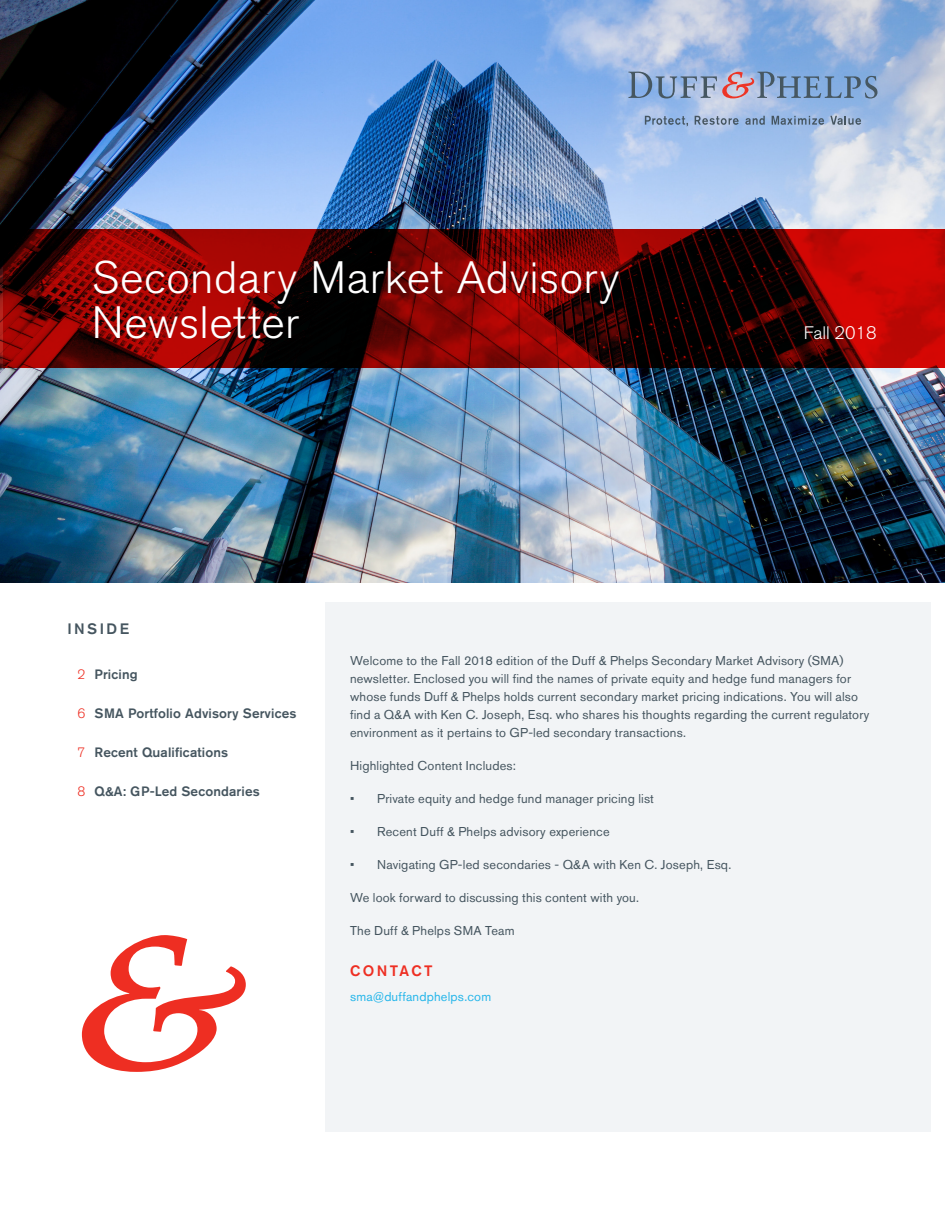
<style>
.page{position:relative;width:945px;height:1215px;background:#fff}
.page>*{position:absolute;margin:0;border:0;box-sizing:border-box;transform-origin:0 0}
.t1{font:300 45px/45px "Akzidenz Grotesk BQ";letter-spacing:.01em;color:#fff}
.t2{font:300 18px "Akzidenz Grotesk BQ";color:#fff}
.t3{font:500 15px "Akzidenz Grotesk BQ";letter-spacing:.155em;color:#ee2e22}
.t4{font:500 15px "Akzidenz Grotesk BQ";letter-spacing:.165em;color:#45555f}
.t5{font:500 13.5px "Akzidenz Grotesk BQ";letter-spacing:.01em;color:#45555f}
.Body_Text{font:12.75px/18px "Akzidenz Grotesk BQ";letter-spacing:.015em;color:#45555f}
.Body_Text-2{font:12.75px "Akzidenz Grotesk BQ";letter-spacing:.015em;color:#26b6ea}
.s1{font-weight:300;color:#ee2e22}
</style>
<div class="page">
<img style="left:0;top:0;width:945px;height:582px">
<svg style="left:645px;top:115px;width:44px;height:11px"></svg>
<svg style="left:695px;top:115px;width:71px;height:10px"></svg>
<svg style="left:772px;top:115px;width:90px;height:10px"></svg>
<svg style="left:629px;top:71px;width:249px;height:28px;background:#8a9fc2"></svg>
<div style="left:326px;top:602px;width:606px;height:529px;background:#f2f4f6"></div>
<svg style="left:0;top:230px;width:945px;height:138px;background:#660402"></svg>
<svg style="left:82px;top:935px;width:164px;height:137px"></svg>
<p class="t1" style="left:92px;top:256px;width:529px">Secondary Market Advisory<br>Newsletter</p>
<p class="t2" style="left:804px;top:322px;width:74px">Fall 2018</p>
<p class="t4" style="left:68px;top:620px;width:63px">INSIDE</p>
<p class="t5" style="left:77px;top:666px;width:62px"><span class="s1">2</span> Pricing</p>
<p class="t5" style="left:77px;top:705px;width:221px"><span class="s1">6</span> SMA Portfolio Advisory Services</p>
<p class="t5" style="left:77px;top:744px;width:152px"><span class="s1">7</span> Recent Qualifications</p>
<p class="t5" style="left:77px;top:783px;width:184px"><span class="s1">8</span> Q&amp;A: GP-Led Secondaries</p>
<p class="Body_Text" style="left:350px;top:651px;width:521px">Welcome to the Fall 2018 edition of the Duff &amp; Phelps Secondary Market Advisory (SMA) newsletter. Enclosed you will find the names of private equity and hedge fund managers for whose funds Duff &amp; Phelps holds current secondary market pricing indications. You will also find a Q&amp;A with Ken C. Joseph, Esq. who shares his thoughts regarding the current regulatory environment as it pertains to GP-led secondary transactions.</p>
<p class="Body_Text" style="left:350px;top:756px;width:167px">Highlighted Content Includes:</p>
<p class="Body_Text" style="left:350px;top:789px;width:305px">• Private equity and hedge fund manager pricing list</p>
<p class="Body_Text" style="left:350px;top:822px;width:261px">• Recent Duff &amp; Phelps advisory experience</p>
<p class="Body_Text" style="left:350px;top:855px;width:383px">• Navigating GP-led secondaries - Q&amp;A with Ken C. Joseph, Esq.</p>
<p class="Body_Text" style="left:350px;top:888px;width:291px">We look forward to discussing this content with you.</p>
<p class="Body_Text" style="left:350px;top:921px;width:166px">The Duff &amp; Phelps SMA Team</p>
<p class="t3" style="left:350px;top:961px;width:84px">CONTACT</p>
<p class="Body_Text-2" style="left:350px;top:989px;width:143px">sma@duffandphelps.com</p>
</div>
